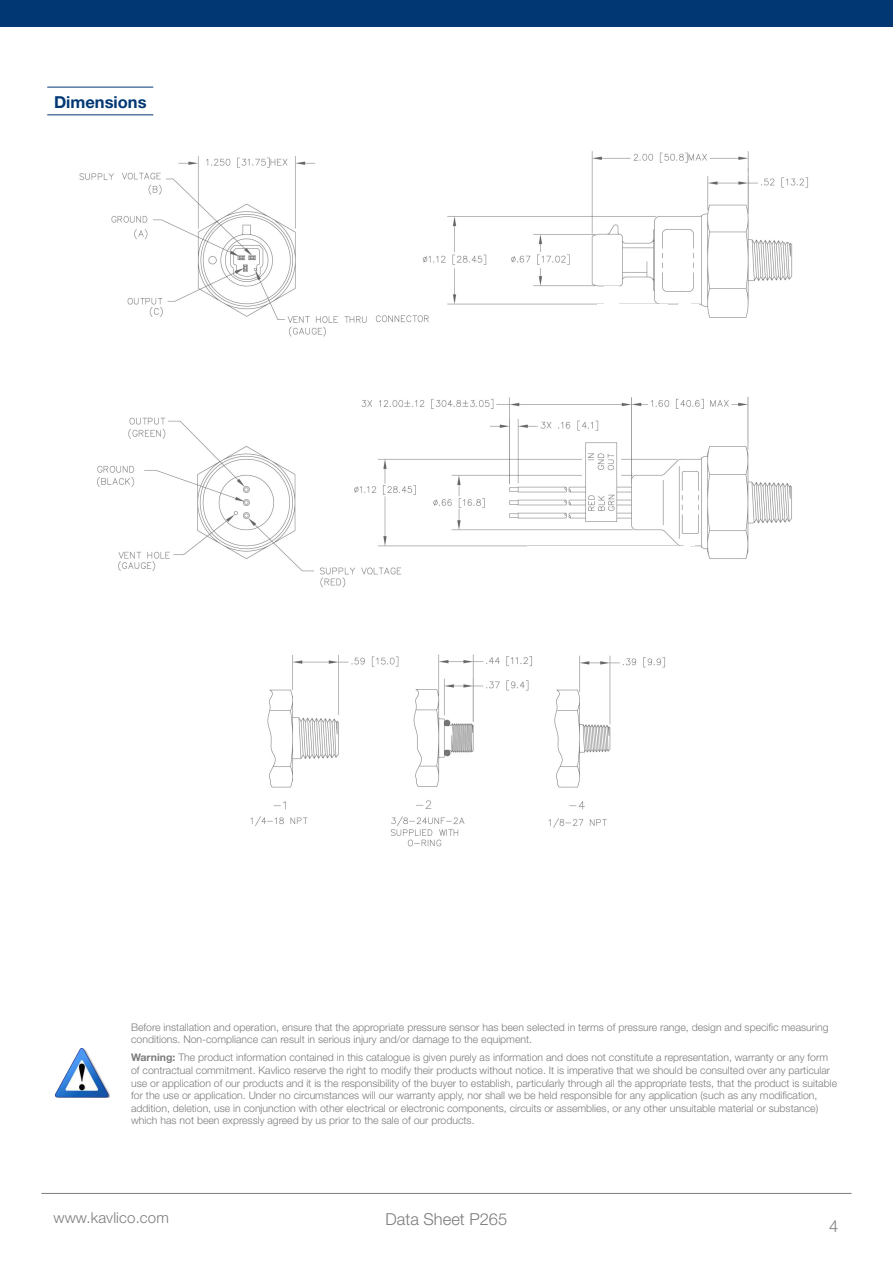
<style>
.page{position:relative;width:893px;height:1263px;background:#fff}
.page>*{position:absolute;margin:0;border:0;box-sizing:border-box;transform-origin:0 0}
.t1{font:300 16.5px "Helvetica Neue";color:#7b7c7b}
.t2{font:700 16.5px "Helvetica Neue";color:#013874}
.t3{font:300 15px "Helvetica Neue";letter-spacing:.01em;color:#7b7c7b}
.t4{font:300 10.5px/12.6px "Helvetica Neue";color:#7b7c7b}
.s1{font-weight:700}
</style>
<div class="page">
<hr style="left:41px;top:1193px;width:810px;height:1px;background:#7b7c7b">
<div style="left:0;top:0;width:893px;height:27px;background:#013874"></div>
<img style="left:79px;top:151px;width:729px;height:437px">
<img style="left:527px;top:546px;width:162px;height:31px">
<img style="left:320px;top:357px;width:206px;height:21px">
<img style="left:597px;top:304px;width:70px;height:59px">
<svg style="left:684px;top:534px;width:10px;height:12px"></svg>
<img style="left:605px;top:287px;width:14px;height:17px">
<svg style="left:680px;top:292px;width:10px;height:12px"></svg>
<img style="left:679px;top:304px;width:19px;height:69px">
<img style="left:690px;top:328px;width:118px;height:41px">
<img style="left:783px;top:204px;width:25px;height:37px">
<img style="left:250px;top:654px;width:415px;height:193px">
<img style="left:644px;top:686px;width:21px;height:150px">
<img style="left:55px;top:1049px;width:55px;height:49px">
<hr style="left:47px;top:87px;width:106px;height:1px;background:#013874">
<hr style="left:47px;top:114px;width:106px;height:1px;background:#013874">
<h1 class="t2" style="left:54px;top:96px;width:94px">Dimensions</h1>
<p class="t4" style="left:131px;top:1022px;width:699px">Before installation and operation, ensure that the appropriate pressure sensor has been selected in terms of pressure range, design and specific measuring conditions. Non-compliance can result in serious injury and/or damage to the equipment.</p>
<p class="t4" style="left:131px;top:1052px;width:707px"><span class="s1">Warning:</span> The product information contained in this catalogue is given purely as information and does not constitute a representation, warranty or any form of contractual commitment. Kavlico reserve the right to modify their products without notice. It is imperative that we should be consulted over any particular use or application of our products and it is the responsibility of the buyer to establish, particularly through all the appropriate tests, that the product is suitable for the use or application. Under no circumstances will our warranty apply, nor shall we be held responsible for any application (such as any modification, addition, deletion, use in conjunction with other electrical or electronic components, circuits or assemblies, or any other unsuitable material or substance) which has not been expressly agreed by us prior to the sale of our products.</p>
<h2 class="t3" style="left:53px;top:1209px;width:117px">www.kavlico.com</h2>
<h1 class="t1" style="left:386px;top:1210px;width:123px">Data Sheet P265</h1>
<h1 class="t1" style="left:829px;top:1220px;width:11px">4</h1>
</div>
